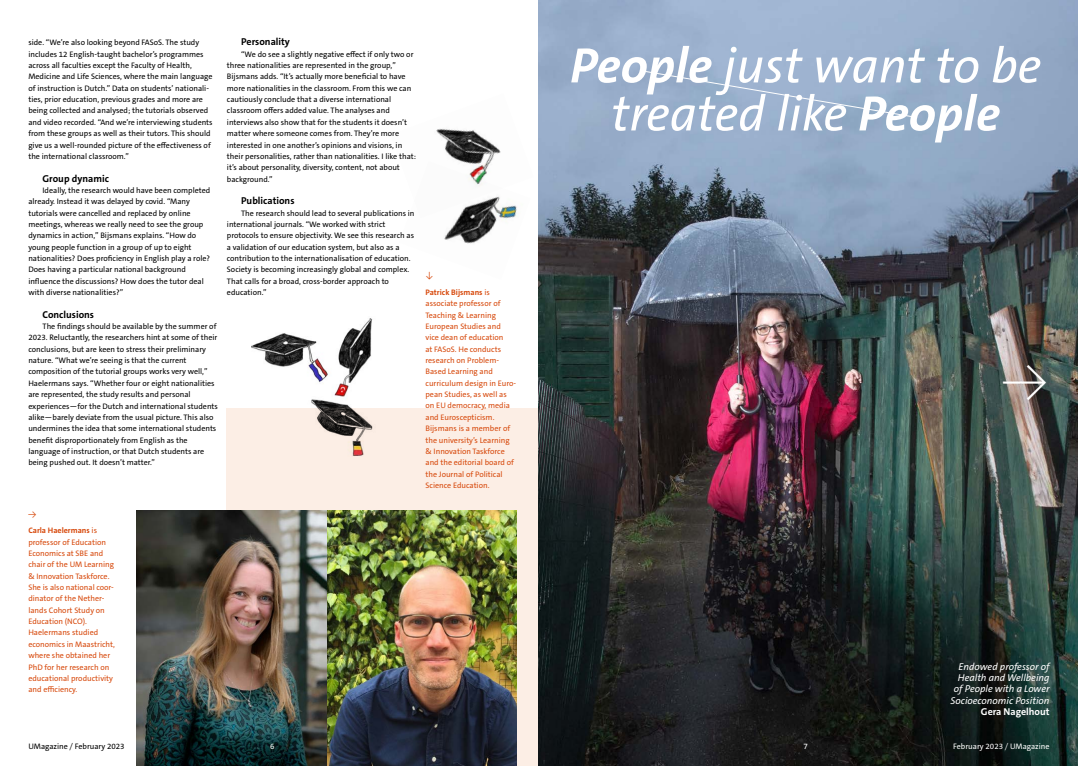
<style>
.page{position:relative;width:1078px;height:766px;background:#fff}
.page>*{position:absolute;margin:0;border:0;box-sizing:border-box;transform-origin:0 0}
.t1{font:italic 50px/48px "The Sans C5";color:#fff;text-align:center}
.t2{font:200 45px "The Sans C5";color:#fff}
.t3{font:italic 10px/11.3px "The Sans C5";color:#fff;text-align:right}
.t4{font:700 10px "The Sans C5";color:#000}
.t5{font:700 10px "The Sans C5";color:#fff}
.t6{font:8px/11.3px "The Sans C5";color:#000}
.t7{font:8px/11.3px "The Sans C5";color:#d7490c}
.t8{font:8px "The Sans C5";color:#fff}
.s1{font-weight:700}
.s2{font-weight:300}
</style>
<div class="page">
<div style="left:227px;top:408px;width:312px;height:357px;background:#fceee5"></div>
<img style="left:444px;top:218px;width:63px;height:26px">
<img style="left:436px;top:129px;width:81px;height:89px">
<img style="left:251px;top:318px;width:122px;height:138px">
<img style="left:539px;top:0;width:538px;height:765px">
<img style="left:326px;top:510px;width:190px;height:255px">
<img style="left:136px;top:510px;width:190px;height:255px">
<svg style="left:642px;top:70px;width:273px;height:48px;background:#9bb1cd"></svg>
<p class="t6" style="left:28px;top:37px;width:186px">side. “We’re also looking beyond FASoS. The study includes 12 English-taught bachelor’s programmes across all faculties except the Faculty of Health, Medicine and Life Sciences, where the main language of instruction is Dutch.” Data on students’ nationali&shy;ties, prior education, previous grades and more are being collected and analysed; the tutorials observed and video recorded. “And we’re interviewing students from these groups as well as their tutors. This should give us a well-rounded picture of the effectiveness of the international classroom.”</p>
<p class="t4" style="left:43px;top:172px;width:68px">Group dynamic</p>
<p class="t6" style="left:28px;top:184px;width:183px;text-indent:14px">Ideally, the research would have been completed already. Instead it was delayed by covid. “Many tutorials were cancelled and replaced by online meetings, whereas we really need to see the group dynamics in action,” Bijsmans explains. “How do young people function in a group of up to eight nationalities? Does proficiency in English play a role?<br>Does having a particular national background influence the discussions? How does the tutor deal with diverse nationalities?”</p>
<p class="t4" style="left:43px;top:308px;width:53px">Conclusions</p>
<p class="t6" style="left:28px;top:321px;width:191px;text-indent:14px">The findings should be available by the summer of 2023. Reluctantly, the researchers hint at some of their conclusions, but are keen to stress their preliminary nature. “What we’re seeing is that the current composition of the tutorial groups works very well,” Haelermans says. “Whether four or eight nationalities are represented, the study results and personal experiences—for the Dutch and international students alike—barely deviate from the usual picture. This also undermines the idea that some international students benefit disproportionately from English as the language of instruction, or that Dutch students are being pushed out. It doesn’t matter.”</p>
<p class="t4" style="left:241px;top:36px;width:50px">Personality</p>
<p class="t6" style="left:227px;top:48px;width:190px;text-indent:14px">“We do see a slightly negative effect if only two or three nationalities are represented in the group,” Bijsmans adds. “It’s actually more beneficial to have more nationalities in the classroom. From this we can cautiously conclude that a diverse international classroom offers added value. The analyses and interviews also show that for the students it doesn’t matter where someone comes from. They’re more interested in one another’s opinions and visions, in their personalities, rather than nationalities. I like that: it’s about personality, diversity, content, not about background.”</p>
<p class="t4" style="left:241px;top:194px;width:55px">Publications</p>
<p class="t6" style="left:227px;top:207px;width:189px;text-indent:14px">The research should lead to several publications in international journals. “We worked with strict protocols to ensure objectivity. We see this research as a validation of our education system, but also as a contribution to the internationalisation of education.<br>Society is becoming increasingly global and complex.<br>That calls for a broad, cross-border approach to education.”</p>
<p class="t7" style="left:28px;top:508px;width:9px">→</p>
<p class="t7" style="left:28px;top:525px;width:88px"><span class="s1">Carla Haelermans</span> is professor of Education<br>Economics at SBE and chair of the UM Learning &amp; Innovation Taskforce.<br>She is also national coor&shy;dinator of the Nether&shy;lands Cohort Study on<br>Education (NCO).<br>Haelermans studied economics in Maastricht, where she obtained her<br>PhD for her research on educational productivity and efficiency.</p>
<p class="t7" style="left:425px;top:270px;width:9px">↓</p>
<p class="t7" style="left:425px;top:286px;width:92px"><span class="s1">Patrick Bijsmans</span> is associate professor of<br>Teaching &amp; Learning<br>European Studies and vice dean of education<br>at FASoS. He conducts research on Problem-<br>Based Learning and curriculum design in Euro&shy;pean Studies, as well as on EU democracy, media and Euroscepticism.<br>Bijsmans is a member of the university’s Learning &amp; Innovation Taskforce and the editorial board of the Journal of Political<br>Science Education.</p>
<h1 class="t1" style="left:570px;top:42px;width:473px"><span class="s1">People</span> just want to be treated like <span class="s1">People</span></h1>
<h2 class="t2" style="left:1002px;top:352px;width:46px">→</h2>
<p class="t3" style="left:950px;top:660px;width:100px">Endowed professor of<br>Health and Wellbeing of People with a Lower<br>Socioeconomic Position</p>
<p class="t5" style="left:980px;top:705px;width:70px">Gera Nagelhout</p>
<p class="t6" style="left:28px;top:740px;width:98px">UMagazine <span class="s2">/</span> February 2023</p>
<p class="t8" style="left:270px;top:741px;width:6px">6</p>
<p class="t8" style="left:803px;top:741px;width:6px">7</p>
<p class="t8" style="left:953px;top:741px;width:98px">February 2023 <span class="s2">/</span> UMagazine</p>
</div>
